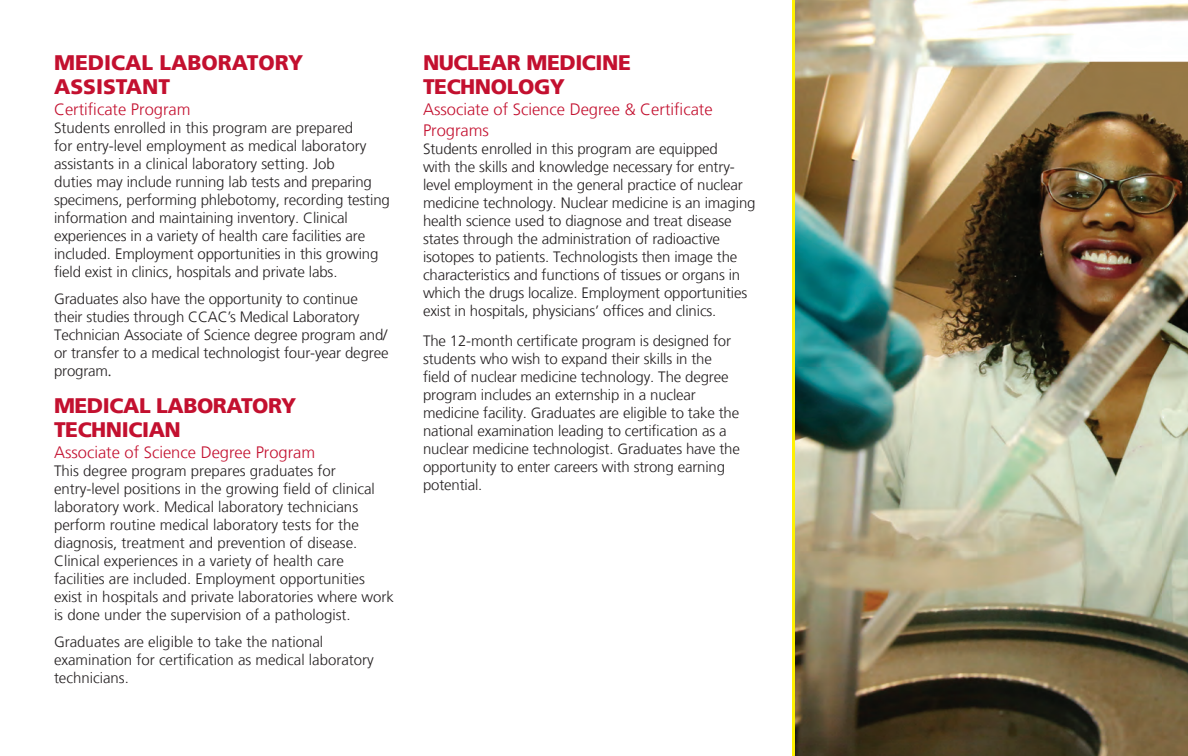
<style>
.page{position:relative;width:1188px;height:756px;background:#fff}
.page>*{position:absolute;margin:0;border:0;box-sizing:border-box;transform-origin:0 0}
.t1{font:900 21px/24px "Frutiger LT";letter-spacing:-.02em;color:#c3102f}
.t2{font:900 21px/24px "Frutiger LT";color:#c3102f}
.t3{font:300 16.5px/21px "Frutiger LT";color:#c3102f}
.t4{font:300 15px/18px "Frutiger LT";letter-spacing:-.01em;color:#231f20}
.s1{font-family:"Adobe Garamond Pro";font-weight:400}
</style>
<div class="page">
<img style="left:795px;top:0;width:393px;height:756px">
<hr style="left:792px;top:0;width:3px;height:756px;background:#fff101">
<p class="t2" style="left:54px;top:50px;width:251px">MEDICAL LABORATORY<br>ASSISTANT</p>
<p class="t3" style="left:54px;top:99px;width:138px">Certificate Program</p>
<p class="t4" style="left:54px;top:119px;width:337px">Students enrolled in this program are prepared<br>for entry-level employment as medical laboratory assistants in a clinical laboratory setting. Job<br>duties may include running lab tests and preparing specimens, performing phlebotomy, recording testing information and maintaining inventory. Clinical experiences in a variety of health care facilities are included. Employment opportunities in this growing field exist in clinics, hospitals and private labs.</p>
<p class="t4" style="left:54px;top:290px;width:336px">Graduates also have the opportunity to continue their studies through CCAC’s Medical Laboratory Technician Associate of Science degree program and/ or transfer to a medical technologist four-year degree program<span class="s1">.</span></p>
<p class="t1" style="left:54px;top:394px;width:244px">MEDICAL LABORATORY<br>TECHNICIAN</p>
<p class="t3" style="left:54px;top:442px;width:263px">Associate of Science Degree Program</p>
<p class="t4" style="left:54px;top:462px;width:342px">This degree program prepares graduates for entry-level positions in the growing field of clinical laboratory work. Medical laboratory technicians perform routine medical laboratory tests for the diagnosis, treatment and prevention of disease.<br>Clinical experiences in a variety of health care facilities are included. Employment opportunities exist in hospitals and private laboratories where work is done under the supervision of a pathologist.</p>
<p class="t4" style="left:54px;top:633px;width:321px">Graduates are eligible to take the national examination for certification as medical laboratory technicians.</p>
<p class="t1" style="left:423px;top:50px;width:209px">NUCLEAR MEDICINE<br>TECHNOLOGY</p>
<p class="t3" style="left:423px;top:99px;width:291px">Associate of Science Degree &amp; Certificate<br>Programs</p>
<p class="t4" style="left:423px;top:140px;width:334px">Students enrolled in this program are equipped<br>with the skills and knowledge necessary for entry&shy;level employment in the general practice of nuclear medicine technology. Nuclear medicine is an imaging health science used to diagnose and treat disease states through the administration of radioactive isotopes to patients. Technologists then image the characteristics and functions of tissues or organs in which the drugs localize. Employment opportunities exist in hospitals, physicians’ offices and clinics.</p>
<p class="t4" style="left:423px;top:332px;width:318px">The 12-month certificate program is designed for students who wish to expand their skills in the field of nuclear medicine technology. The degree program includes an externship in a nuclear medicine facility. Graduates are eligible to take the national examination leading to certification as a nuclear medicine technologist. Graduates have the opportunity to enter careers with strong earning potential.</p>
</div>
